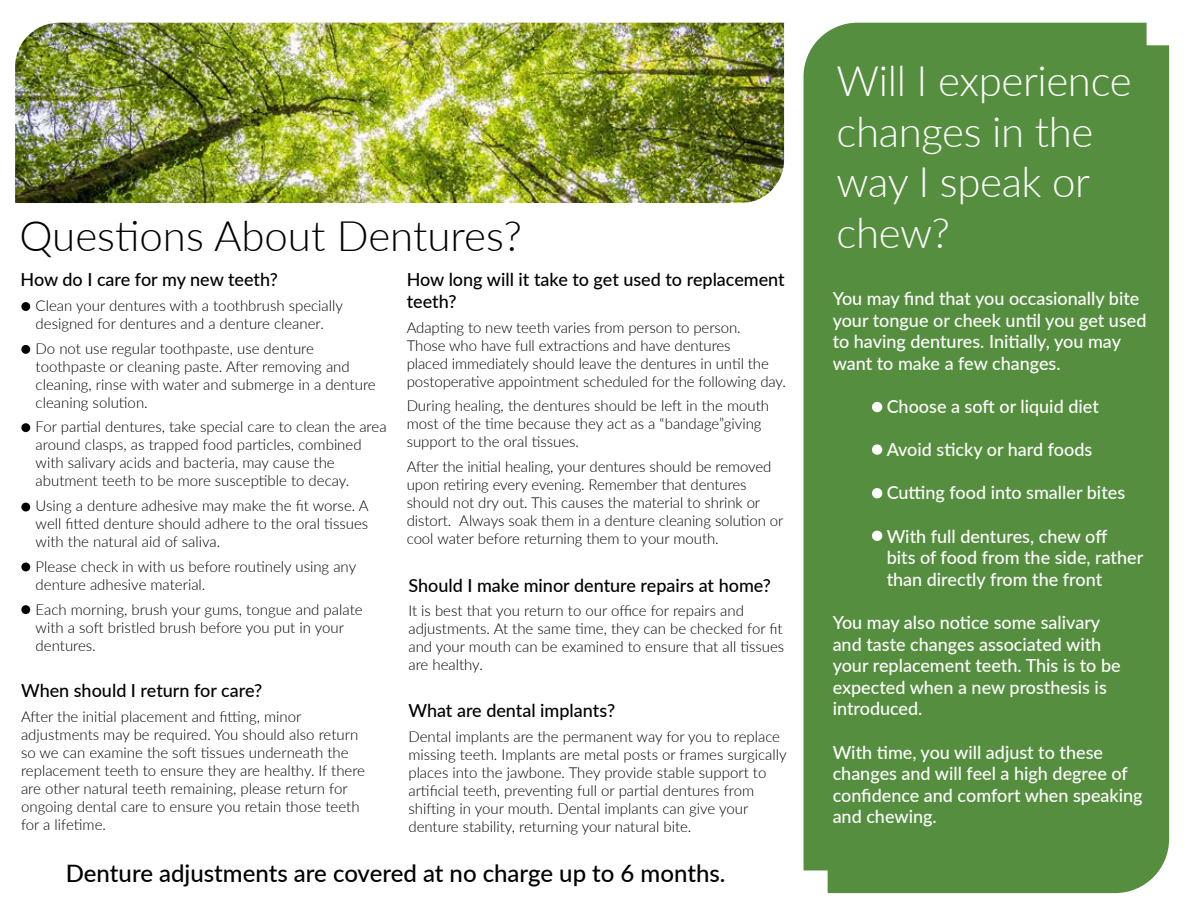
<style>
.page{position:relative;width:1188px;height:918px;background:#fff}
.page>*{position:absolute;margin:0;border:0;box-sizing:border-box;transform-origin:0 0}
.t1{font:300 42px/50.4px "Lato";letter-spacing:-.01em;color:#fff}
.t2{font:300 42px "Lato";color:#000}
.t3{font:500 24px "Lato";color:#000}
.t4{font:500 18px/21.6px "Lato";color:#fff}
.t5{font:500 18px/21.6px "Lato";color:#000}
.t6{font:300 15px/18px "Lato";color:#000}
</style>
<div class="page">
<div style="left:804px;top:23px;width:343px;height:847px;background:#568e3f"></div>
<div style="left:828px;top:45px;width:341px;height:848px;background:#568e3f"></div>
<img style="left:15px;top:23px;width:769px;height:180px">
<div style="left:872px;top:402px;width:10px;height:10px;background:#fff;border-radius:50%"></div>
<div style="left:872px;top:444px;width:10px;height:11px;background:#fff;border-radius:50%"></div>
<div style="left:872px;top:488px;width:10px;height:10px;background:#fff;border-radius:50%"></div>
<div style="left:872px;top:531px;width:10px;height:10px;background:#fff;border-radius:50%"></div>
<div style="left:21px;top:302px;width:9px;height:9px;background:#000;border-radius:50%"></div>
<div style="left:21px;top:345px;width:9px;height:9px;background:#000;border-radius:50%"></div>
<div style="left:21px;top:423px;width:9px;height:9px;background:#000;border-radius:50%"></div>
<div style="left:21px;top:503px;width:9px;height:9px;background:#000;border-radius:50%"></div>
<div style="left:21px;top:563px;width:9px;height:8px;background:#000;border-radius:50%"></div>
<div style="left:21px;top:605px;width:9px;height:9px;background:#000;border-radius:50%"></div>
<h1 class="t1" style="left:837px;top:55px;width:296px">Will I experience changes in the way I speak or</h1>
<h1 class="t2" style="left:19px;top:207px;width:504px">Questions About Dentures?</h1>
<h1 class="t1" style="left:837px;top:206px;width:115px">chew?</h1>
<p class="t5" style="left:407px;top:268px;width:380px">How long will it take to get used to replacement teeth?</p>
<p class="t6" style="left:407px;top:318px;width:381px">Adapting to new teeth varies from person to person.<br>Those who have full extractions and have dentures<br>placed immediately should leave the dentures in until the postoperative appointment scheduled for the following day.</p>
<p class="t6" style="left:407px;top:396px;width:364px">During healing, the dentures should be left in the mouth most of the time because they act as a “bandage”giving support to the oral tissues.</p>
<p class="t6" style="left:407px;top:457px;width:378px">After the initial healing, your dentures should be removed upon retiring every evening. Remember that dentures should not dry out. This causes the material to shrink or distort. Always soak them in a denture cleaning solution or cool water before returning them to your mouth.</p>
<p class="t5" style="left:21px;top:268px;width:259px">How do I care for my new teeth?</p>
<p class="t4" style="left:833px;top:287px;width:315px">You may find that you occasionally bite your tongue or cheek until you get used to having dentures. Initially, you may want to make a few changes.</p>
<p class="t4" style="left:887px;top:395px;width:214px">Choose a soft or liquid diet</p>
<p class="t4" style="left:887px;top:438px;width:207px">Avoid sticky or hard foods</p>
<p class="t4" style="left:887px;top:481px;width:240px">Cutting food into smaller bites</p>
<p class="t4" style="left:887px;top:525px;width:258px">With full dentures, chew off<br>bits of food from the side, rather than directly from the front</p>
<p class="t4" style="left:833px;top:611px;width:289px">You may also notice some salivary and taste changes associated with your replacement teeth. This is to be expected when a new prosthesis is introduced.</p>
<p class="t4" style="left:833px;top:741px;width:311px">With time, you will adjust to these changes and will feel a high degree of confidence and comfort when speaking and chewing.</p>
<p class="t6" style="left:36px;top:296px;width:309px">Clean your dentures with a toothbrush specially designed for dentures and a denture cleaner.</p>
<p class="t6" style="left:36px;top:339px;width:342px">Do not use regular toothpaste, use denture toothpaste or cleaning paste. After removing and cleaning, rinse with water and submerge in a denture cleaning solution.</p>
<p class="t6" style="left:36px;top:417px;width:352px">For partial dentures, take special care to clean the area around clasps, as trapped food particles, combined with salivary acids and bacteria, may cause the abutment teeth to be more susceptible to decay.</p>
<p class="t6" style="left:36px;top:496px;width:335px;text-align:justify">Using a denture adhesive may make the fit worse. A well fitted denture should adhere to the oral tissues with the natural aid of saliva.</p>
<p class="t6" style="left:36px;top:557px;width:322px">Please check in with us before routinely using any denture adhesive material.</p>
<p class="t6" style="left:36px;top:600px;width:328px">Each morning, brush your gums, tongue and palate with a soft bristled brush before you put in your dentures.</p>
<p class="t5" style="left:408px;top:574px;width:364px">Should I make minor denture repairs at home?</p>
<p class="t6" style="left:408px;top:601px;width:377px">It is best that you return to our office for repairs and adjustments. At the same time, they can be checked for fit and your mouth can be examined to ensure that all tissues are healthy.</p>
<p class="t5" style="left:21px;top:679px;width:243px">When should I return for care?</p>
<p class="t6" style="left:21px;top:707px;width:346px">After the initial placement and fitting, minor adjustments may be required. You should also return so we can examine the soft tissues underneath the replacement teeth to ensure they are healthy. If there are other natural teeth remaining, please return for ongoing dental care to ensure you retain those teeth for a lifetime.</p>
<p class="t5" style="left:408px;top:699px;width:208px">What are dental implants?</p>
<p class="t6" style="left:408px;top:727px;width:380px">Dental implants are the permanent way for you to replace missing teeth. Implants are metal posts or frames surgically places into the jawbone. They provide stable support to artificial teeth, preventing full or partial dentures from shifting in your mouth. Dental implants can give your denture stability, returning your natural bite.</p>
<h2 class="t3" style="left:66px;top:856px;width:661px">Denture adjustments are covered at no charge up to 6 months.</h2>
</div>
